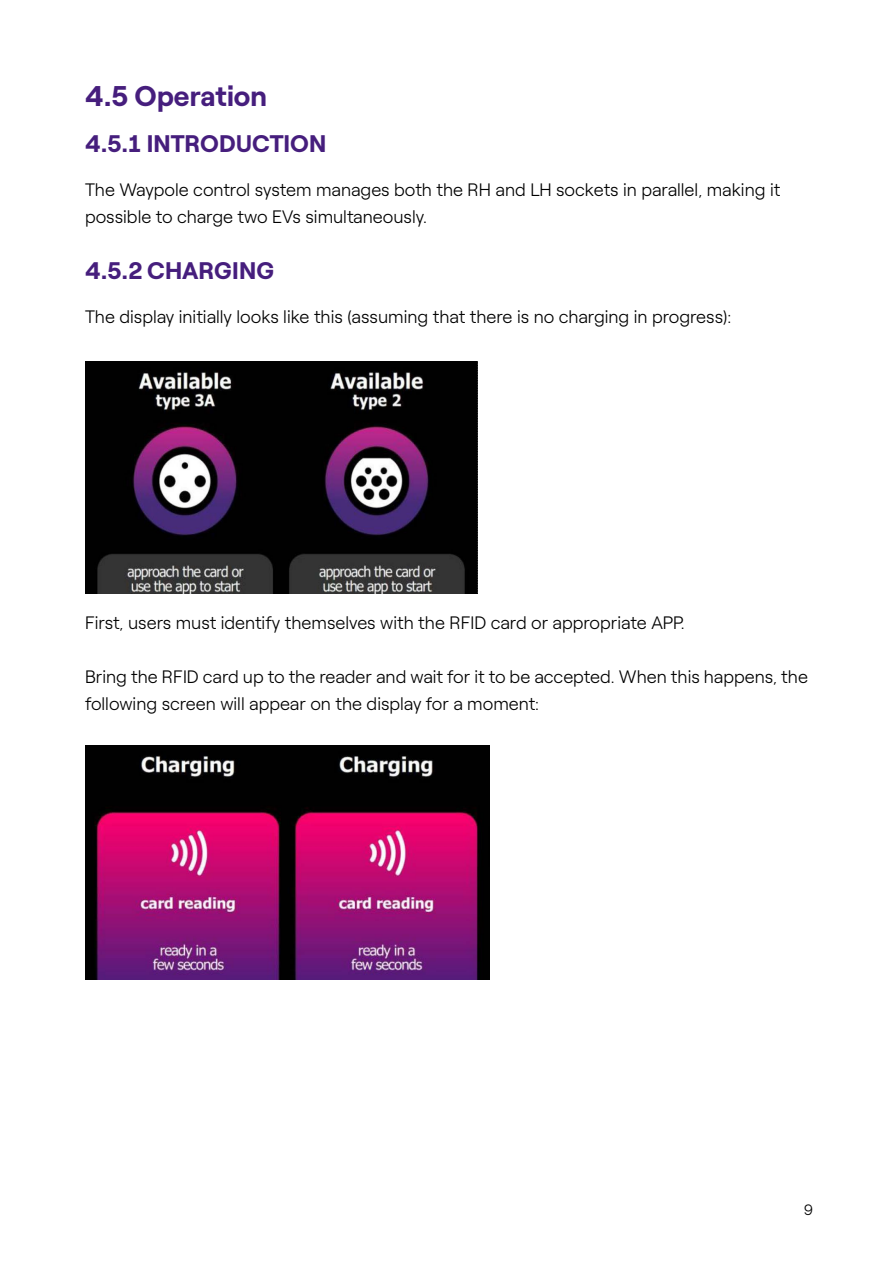
<style>
.page{position:relative;width:893px;height:1263px;background:#fff}
.page>*{position:absolute;margin:0;border:0;box-sizing:border-box;transform-origin:0 0}
.t1{font:700 28.5px "Roobert ENEL";color:#461e7d}
.t2{font:700 24px "Roobert ENEL";letter-spacing:.005em;color:#461e7d}
.t3{font:300 18px/27px "Roobert ENEL";color:#000}
.t4{font:300 15px "Roobert ENEL";color:#000}
</style>
<div class="page">
<img style="left:85px;top:362px;width:393px;height:231px">
<img style="left:85px;top:746px;width:405px;height:234px">
<h1 class="t1" style="left:85px;top:74px;width:183px">4.5 Operation</h1>
<h2 class="t2" style="left:85px;top:125px;width:243px">4.5.1 INTRODUCTION</h2>
<p class="t3" style="left:85px;top:175px;width:697px">The Waypole control system manages both the RH and LH sockets in parallel, making it possible to charge two EVs simultaneously.</p>
<h2 class="t2" style="left:85px;top:252px;width:191px">4.5.2 CHARGING</h2>
<p class="t3" style="left:85px;top:302px;width:648px">The display initially looks like this (assuming that there is no charging in progress):</p>
<p class="t3" style="left:85px;top:608px;width:601px">First, users must identify themselves with the RFID card or appropriate APP.</p>
<p class="t3" style="left:85px;top:662px;width:724px">Bring the RFID card up to the reader and wait for it to be accepted. When this happens, the following screen will appear on the display for a moment:</p>
<p class="t4" style="left:804px;top:1199px;width:11px">9</p>
</div>
